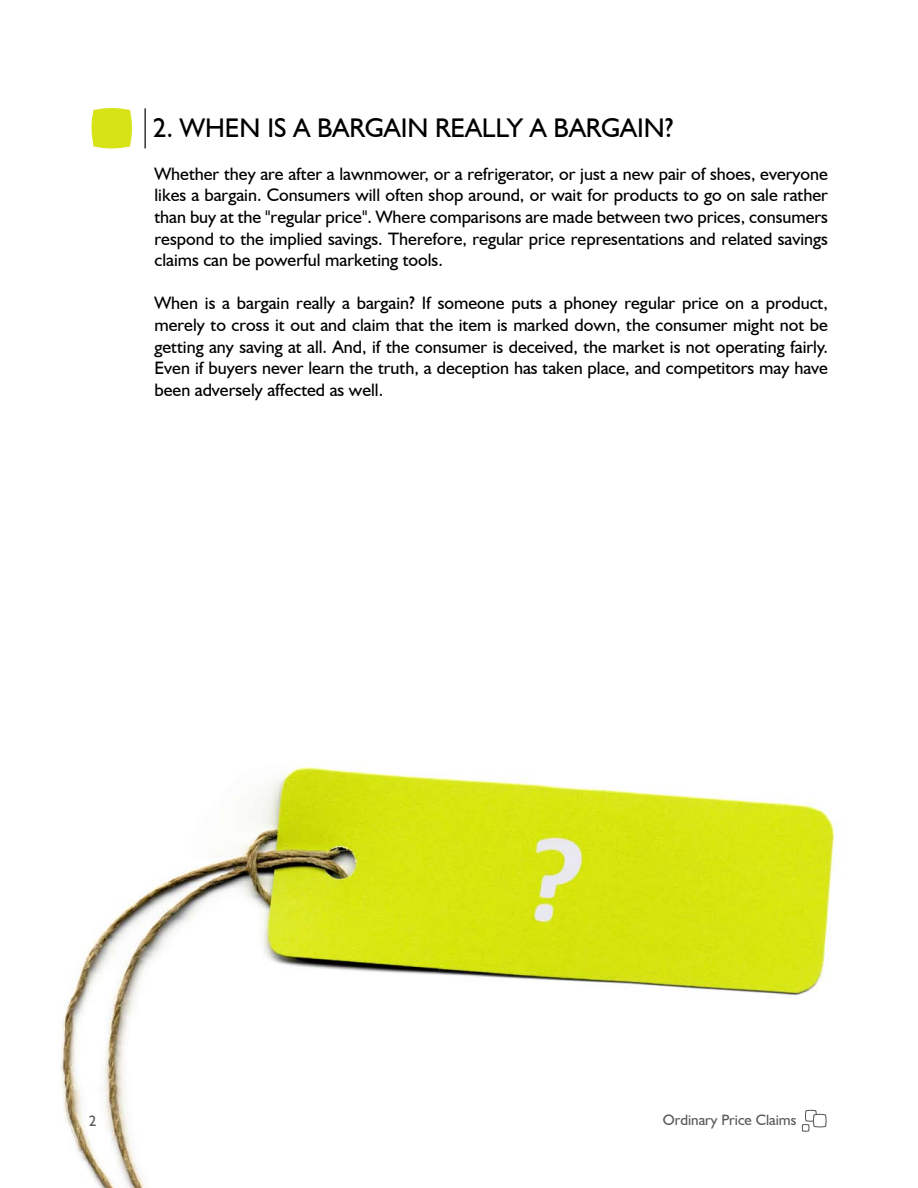
<style>
.page{position:relative;width:918px;height:1188px;background:#fff}
.page>*{position:absolute;margin:0;border:0;box-sizing:border-box;transform-origin:0 0}
.t1{font:27px "Humanist 521 BT";color:#000}
.t2{font:18px/21.6px "Humanist 521 BT";color:#000;text-align:justify}
.t3{font:15px "Humanist 521 BT";color:#58595b}
</style>
<div class="page">
<img style="left:60px;top:765px;width:775px;height:423px">
<svg style="left:801px;top:1109px;width:26px;height:23px"></svg>
<svg style="left:91px;top:108px;width:41px;height:40px;background:#d9e529"></svg>
<hr style="left:144px;top:108px;width:2px;height:40px;background:#000">
<p class="t1" style="left:153px;top:111px;width:522px">2. WHEN IS A BARGAIN REALLY A BARGAIN?</p>
<p class="t2" style="left:154px;top:162px;width:675px">Whether they are after a lawnmower, or a refrigerator, or just a new pair of shoes, everyone likes a bargain. Consumers will often shop around, or wait for products to go on sale rather than buy at the "regular price". Where comparisons are made between two prices, consumers respond to the implied savings. Therefore, regular price representations and related savings claims can be powerful marketing tools.</p>
<p class="t2" style="left:154px;top:292px;width:675px">When is a bargain really a bargain? If someone puts a phoney regular price on a product, merely to cross it out and claim that the item is marked down, the consumer might not be getting any saving at all. And, if the consumer is deceived, the market is not operating fairly.<br>Even if buyers never learn the truth, a deception has taken place, and competitors may have been adversely affected as well.</p>
<p class="t3" style="left:89px;top:1111px;width:9px">2</p>
<p class="t3" style="left:663px;top:1111px;width:135px">Ordinary Price Claims</p>
</div>
